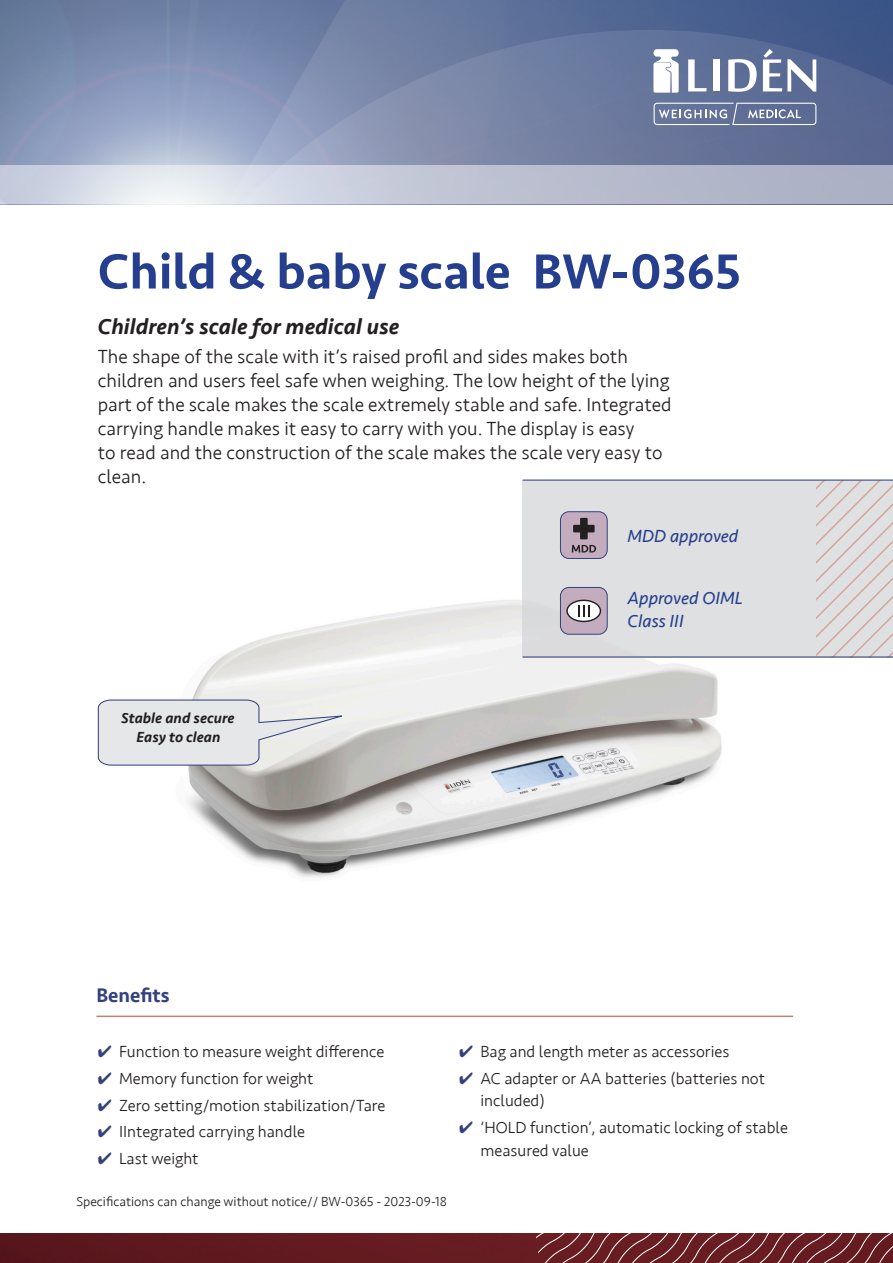
<style>
.page{position:relative;width:893px;height:1263px;background:#fff}
.page>*{position:absolute;margin:0;border:0;box-sizing:border-box;transform-origin:0 0}
.Produktnamn{font:500 51px "Seravek";color:#253f8e}
.Rubrik_ingress{font:italic 500 22.5px "Seravek";color:#231f20}
.Rubrik_fördelar{font:500 20.25px "Seravek";color:#34427c}
.Ingress{font:300 19.5px/24px "Seravek";color:#231f20}
.Produktbeskrivning{font:italic 18px/22.5px "Seravek";color:#253f8e}
.t1{font:300 16.5px/22.5px "Seravek";color:#231f20}
.Pratbubblor{font:italic 500 15px "Seravek";color:#231f20}
.t2{font:300 13.5px "Seravek";color:#231f20}
.s1{color:#34427c}
</style>
<div class="page">
<svg style="left:0;top:0;width:893px;height:166px"></svg>
<svg style="left:84px;top:30px;width:809px;height:136px"></svg>
<svg style="left:0;top:166px;width:893px;height:38px"></svg>
<img style="left:0;top:1233px;width:533px;height:30px">
<svg style="left:670px;top:1017px;width:9px;height:246px"></svg>
<svg style="left:679px;top:1017px;width:8px;height:246px"></svg>
<svg style="left:687px;top:1017px;width:9px;height:246px"></svg>
<svg style="left:696px;top:1017px;width:9px;height:246px"></svg>
<svg style="left:705px;top:1017px;width:8px;height:246px"></svg>
<svg style="left:713px;top:1016px;width:81px;height:247px"></svg>
<svg style="left:722px;top:1021px;width:171px;height:242px"></svg>
<img style="left:188px;top:519px;width:564px;height:358px">
<hr style="left:96px;top:1015px;width:697px;height:2px;background:#c3806c">
<svg style="left:654px;top:103px;width:162px;height:22px"></svg>
<svg style="left:653px;top:49px;width:26px;height:44px"></svg>
<svg style="left:688px;top:59px;width:19px;height:32px"></svg>
<div style="left:713px;top:59px;width:7px;height:32px;background:#fff"></div>
<svg style="left:728px;top:59px;width:29px;height:33px"></svg>
<svg style="left:763px;top:49px;width:53px;height:43px"></svg>
<svg style="left:97px;top:699px;width:255px;height:67px"></svg>
<div style="left:523px;top:480px;width:370px;height:177px;background:#dfe0e1"></div>
<svg style="left:816px;top:481px;width:77px;height:175px"></svg>
<svg style="left:560px;top:512px;width:47px;height:46px"></svg>
<div style="left:560px;top:511px;width:47px;height:48px;border:1px solid #34427c;border-radius:9px"></div>
<svg style="left:560px;top:587px;width:47px;height:47px"></svg>
<div style="left:560px;top:587px;width:47px;height:47px;border:1px solid #34427c;border-radius:9px"></div>
<hr style="left:523px;top:656px;width:370px;height:1px;background:#34427c">
<hr style="left:523px;top:480px;width:370px;height:1px;background:#34427c">
<p class="Produktnamn" style="left:98px;top:240px;width:644px">Child &amp; baby scale BW-0365</p>
<p class="Rubrik_ingress" style="left:98px;top:313px;width:303px">Children’s scale for medical use</p>
<p class="Ingress" style="left:98px;top:344px;width:575px">The shape of the scale with it’s raised profil and sides makes both children and users feel safe when weighing. The low height of the lying part of the scale makes the scale extremely stable and safe. Integrated carrying handle makes it easy to carry with you. The display is easy</p>
<p class="Ingress" style="left:98px;top:440px;width:566px">to read and the construction of the scale makes the scale very easy to clean.</p>
<p class="Produktbeskrivning" style="left:628px;top:525px;width:112px">MDD approved</p>
<p class="Pratbubblor" style="left:121px;top:709px;width:115px">Stable and secure</p>
<p class="Pratbubblor" style="left:137px;top:728px;width:85px">Easy to clean</p>
<p class="Produktbeskrivning" style="left:628px;top:587px;width:117px">Approved OIML<br>Class III</p>
<p class="Rubrik_fördelar" style="left:96px;top:983px;width:75px">Benefits</p>
<p class="t1" style="left:98px;top:1041px;width:288px"><span class="s1">✔</span> Function to measure weight difference</p>
<p class="t1" style="left:98px;top:1067px;width:217px"><span class="s1">✔</span> Memory function for weight</p>
<p class="t1" style="left:98px;top:1094px;width:289px"><span class="s1">✔</span> Zero setting/motion stabilization/Tare</p>
<p class="t1" style="left:98px;top:1121px;width:209px"><span class="s1">✔</span> IIntegrated carrying handle</p>
<p class="t1" style="left:98px;top:1148px;width:102px"><span class="s1">✔</span> Last weight</p>
<p class="t2" style="left:77px;top:1194px;width:372px">Specifications can change without notice// BW-0365 - 2023-09-18</p>
<p class="t1" style="left:459px;top:1041px;width:272px"><span class="s1">✔</span> Bag and length meter as accessories</p>
<p class="t1" style="left:480px;top:1067px;width:286px;text-indent:-21px"><span class="s1">✔</span> AC adapter or AA batteries (batteries not included)</p>
<p class="t1" style="left:480px;top:1117px;width:309px;text-indent:-21px"><span class="s1">✔</span> ‘HOLD function’, automatic locking of stable measured value</p>
</div>
